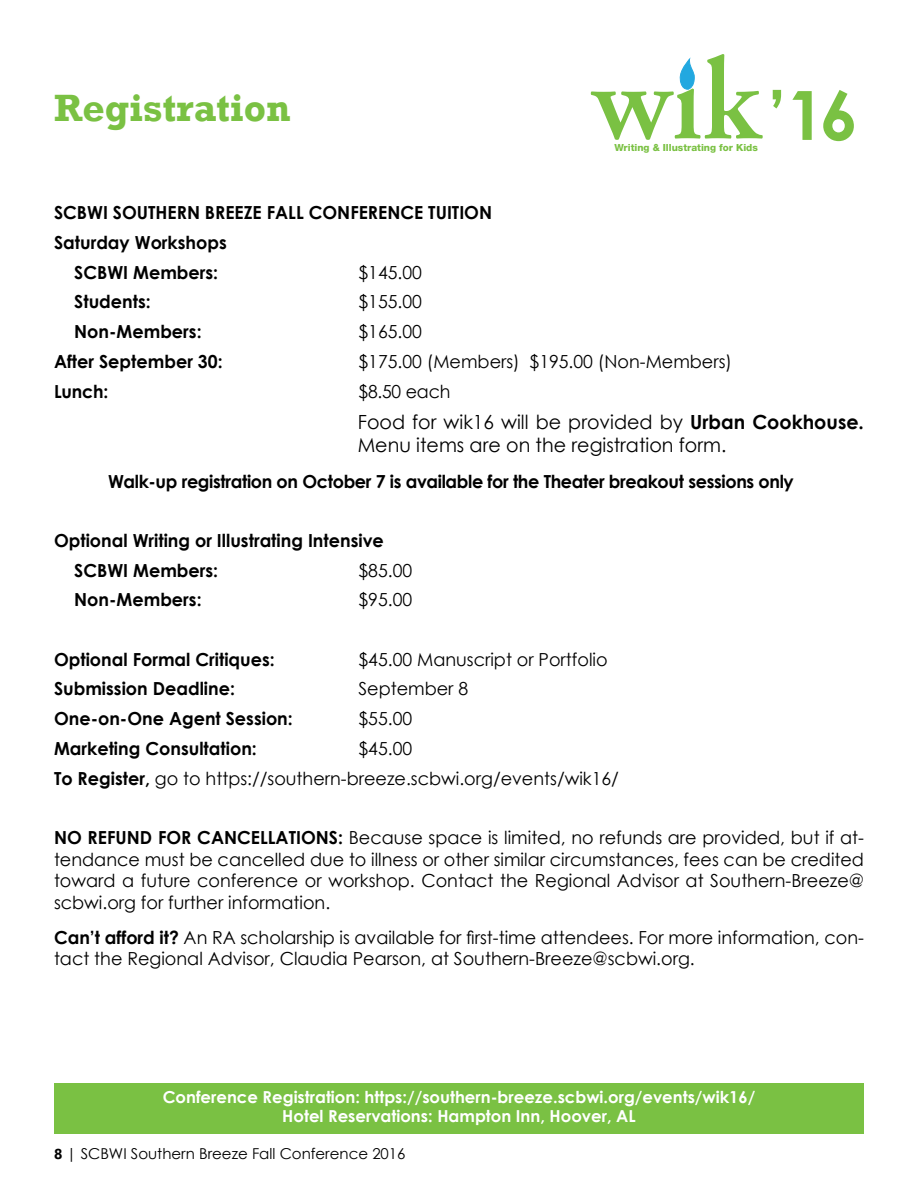
<style>
.page{position:relative;width:918px;height:1188px;background:#fff}
.page>*{position:absolute;margin:0;border:0;box-sizing:border-box;transform-origin:0 0}
.t1{font:700 67.95px "Century Gothic";color:#7ac143}
.t2{font:700 39px "Rockwell";color:#7ac143}
.t3{font:19.5px/23.4px "Century Gothic";color:#000}
.t4{font:18px/21.6px "Century Gothic";color:#000}
.t5{font:700 18px/29.7px "Century Gothic";color:#000}
.t6{font:700 18px "Century Gothic";letter-spacing:-.02em;color:#000}
.t7{font:700 16.5px/19.5px "Century Gothic";color:#fff;text-align:center}
.t8{font:15px "Century Gothic";color:#000}
.t9{font:800 9.75px "Helvetica Neue LT Std";color:#7ac143}
.s1{font-weight:700}
.s2{font-family:"Rockwell";font-weight:700}
</style>
<div class="page">
<div style="left:54px;top:1083px;width:810px;height:51px;background:#7ac143"></div>
<svg style="left:590px;top:54px;width:173px;height:86px"></svg>
<h2 class="t2" style="left:54px;top:84px;width:238px">Registration</h2>
<p class="t5" style="left:54px;top:197px;width:71px">SCBWI SOUT</p>
<p class="t5" style="left:156px;top:197px;width:23px">HERN</p>
<p class="t5" style="left:205px;top:197px;width:81px">BREEZE FALL</p>
<p class="t5" style="left:309px;top:197px;width:61px">CON FEREN</p>
<p class="t5" style="left:400px;top:197px;width:38px">CE TUITION</p>
<p class="t5" style="left:74px;top:227px;width:154px;text-indent:-20px">Saturday Workshops<br>SCBWI Members:</p>
<p class="t4" style="left:359px;top:261px;width:65px">$145.00</p>
<p class="t9" style="left:615px;top:142px;width:145px">Writing &amp; Illustrating for Kids</p>
<h1 class="t1" style="left:768px;top:64px;width:92px">’16</h1>
<p class="t5" style="left:74px;top:286px;width:78px">Students:</p>
<p class="t4" style="left:359px;top:291px;width:65px">$155.00</p>
<p class="t5" style="left:74px;top:316px;width:129px">Non-Members:</p>
<p class="t4" style="left:359px;top:321px;width:65px">$165.00</p>
<p class="t5" style="left:54px;top:346px;width:170px">After September 30:</p>
<p class="t4" style="left:359px;top:350px;width:375px">$175.00 (Members) $195.00 (Non-Members)</p>
<p class="t5" style="left:54px;top:375px;width:56px">Lunch:</p>
<p class="t4" style="left:359px;top:380px;width:94px">$8.50 each</p>
<p class="t3" style="left:358px;top:410px;width:508px">Food for wik16 will be provided by <span class="s1">Urban Cookhouse.<br></span>Menu items are on the registration form.</p>
<p class="t6" style="left:108px;top:467px;width:687px">Walk-up registration on October 7 is available for the Theater breakout sessions only</p>
<p class="t5" style="left:74px;top:525px;width:311px;text-indent:-20px">Optional Writing or Illustrating Intensive<br>SCBWI Members:</p>
<p class="t4" style="left:359px;top:559px;width:55px">$85.00</p>
<p class="t5" style="left:74px;top:584px;width:129px">Non-Members:</p>
<p class="t4" style="left:359px;top:589px;width:55px">$95.00</p>
<p class="t5" style="left:54px;top:644px;width:222px">Optional Formal Critiques:</p>
<p class="t4" style="left:359px;top:648px;width:251px">$45.00 Manuscript or Portfolio</p>
<p class="t5" style="left:54px;top:673px;width:182px">Submission Deadline:</p>
<p class="t4" style="left:359px;top:678px;width:111px">September 8</p>
<p class="t5" style="left:54px;top:703px;width:240px">One-on-One Agent Session:</p>
<p class="t4" style="left:359px;top:708px;width:55px">$55.00</p>
<p class="t5" style="left:54px;top:733px;width:204px">Marketing Consultation:</p>
<p class="t4" style="left:54px;top:733px;width:567px;line-height:29.7px;text-indent:305px">$45.00<br><span class="s1">To Register,</span> go to https://southern-breeze.scbwi.org/events/wik16/</p>
<p class="t4" style="left:54px;top:826px;width:812px;text-align:justify;text-indent:284px"><span class="s1">:</span> Because space is limited, no refunds are provided, but if at&shy;tendance must be cancelled due to illness or other similar circumstances, fees can be credited toward a future conference or workshop. Contact the Regional Advisor at Southern-Breeze@ scbwi.org for further information.</p>
<p class="t4" style="left:54px;top:926px;width:811px"><span class="s1">Can’t afford it?</span> An RA scholarship is available for first-time attendees. For more information, con&shy;tact the Regional Advisor, Claudia Pearson, at Southern-Breeze@scbwi.org.</p>
<p class="t5" style="left:54px;top:822px;width:208px">NO REFUN D FOR CANCELLATIONS</p>
<p class="t7" style="left:163px;top:1086px;width:594px">Conference Registration: https://southern-breeze.scbwi.org/events/wik16/<br>Hotel Reservations: Hampton Inn, Hoover, AL</p>
<p class="t8" style="left:54px;top:1143px;width:353px"><span class="s2">8</span> | SCBWI Southern Breeze Fall Conference 2016</p>
</div>
